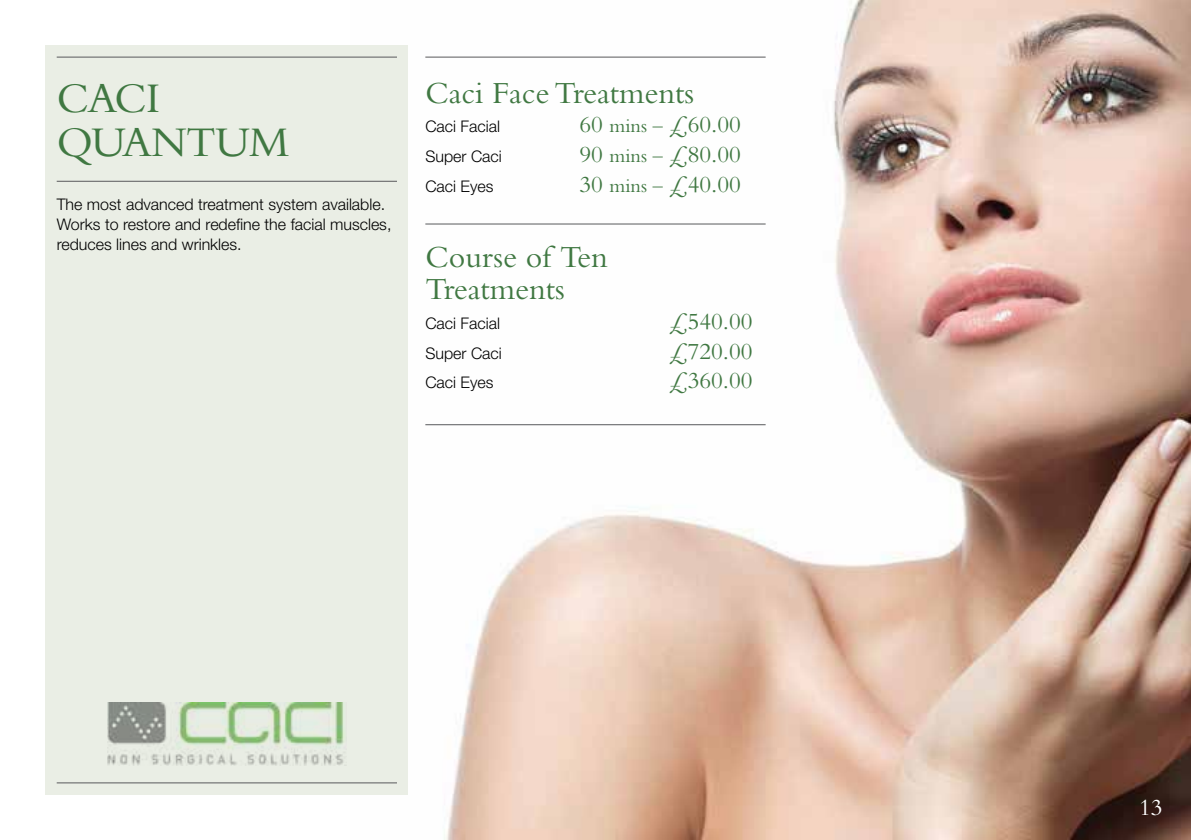
<style>
.page{position:relative;width:1191px;height:840px;background:#fff}
.page>*{position:absolute;margin:0;border:0;box-sizing:border-box;transform-origin:0 0}
.t1{font:44px/44px "Bembo";letter-spacing:-.02em;color:#407842}
.t2{font:32px/32px "Bembo";color:#407842}
.t3{font:24px "Bembo";color:#407842}
.t4{font:24px "Bembo";color:#fff}
.t5{font:300 16px/20px "Helvetica Neue";color:#000}
.s1{font-size:20px}
</style>
<div class="page">
<img style="left:351px;top:0;width:840px;height:839px">
<div style="left:45px;top:45px;width:363px;height:749px;background:#eaeee5"></div>
<hr style="left:57px;top:782px;width:340px;height:1px;background:#58595b">
<hr style="left:425px;top:57px;width:340px;height:1px;background:#58595b">
<hr style="left:57px;top:57px;width:340px;height:1px;background:#58595b">
<hr style="left:57px;top:181px;width:340px;height:1px;background:#58595b">
<hr style="left:425px;top:223px;width:340px;height:1px;background:#58595b">
<hr style="left:425px;top:424px;width:340px;height:1px;background:#58595b">
<img style="left:107px;top:702px;width:238px;height:62px">
<h1 class="t1" style="left:57px;top:75px;width:234px">CACI<br>QUANTUM</h1>
<p class="t5" style="left:57px;top:194px;width:336px">The most advanced treatment system available.<br>Works to restore and redefine the facial muscles, reduces lines and wrinkles.</p>
<h2 class="t2" style="left:425px;top:76px;width:270px">Caci Face Treatments</h2>
<p class="t5" style="left:425px;top:116px;width:76px">Caci Facial</p>
<h3 class="t3" style="left:579px;top:111px;width:163px">60 <span class="s1">mins –</span> £60.00</h3>
<p class="t5" style="left:425px;top:146px;width:78px">Super Caci</p>
<h3 class="t3" style="left:579px;top:140px;width:163px">90 <span class="s1">mins –</span> £80.00</h3>
<p class="t5" style="left:425px;top:175px;width:70px">Caci Eyes</p>
<h3 class="t3" style="left:579px;top:170px;width:163px">30 <span class="s1">mins –</span> £40.00</h3>
<h2 class="t2" style="left:425px;top:240px;width:184px">Course of Ten<br>Treatments</h2>
<p class="t5" style="left:425px;top:312px;width:76px">Caci Facial</p>
<h3 class="t3" style="left:669px;top:307px;width:85px">£540.00</h3>
<p class="t5" style="left:425px;top:342px;width:78px">Super Caci</p>
<h3 class="t3" style="left:669px;top:337px;width:85px">£720.00</h3>
<p class="t5" style="left:425px;top:372px;width:70px">Caci Eyes</p>
<h3 class="t3" style="left:669px;top:366px;width:85px">£360.00</h3>
<h3 class="t4" style="left:1139px;top:793px;width:25px">13</h3>
</div>
